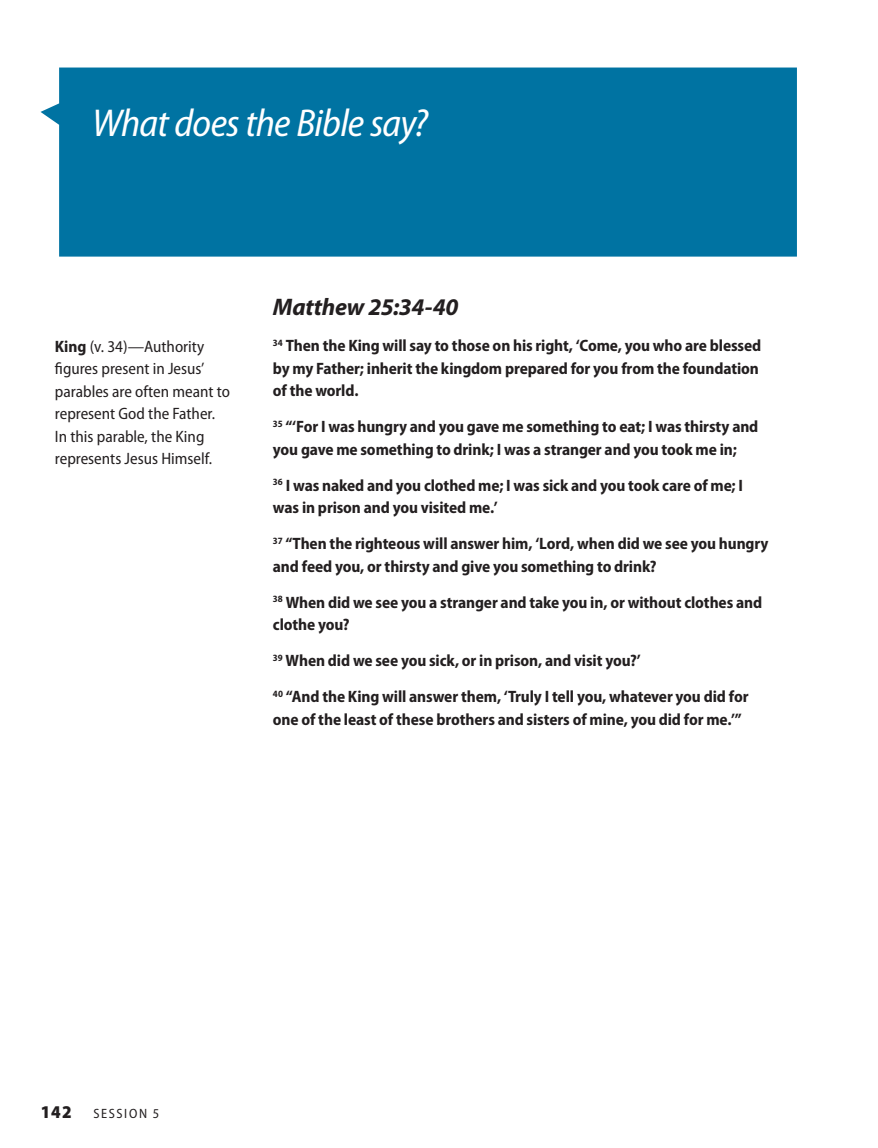
<style>
.page{position:relative;width:878px;height:1148px;background:#fff}
.page>*{position:absolute;margin:0;border:0;box-sizing:border-box;transform-origin:0 0}
.t1{font:italic semi-condensed 39px "Myriad Pro";letter-spacing:-.02em;color:#fff}
.t2{font:italic 700 24px "Myriad Pro";letter-spacing:-.01em;color:#231f20}
.t3{font:900 semi-condensed 18px "Myriad Pro";color:#231f20}
.t4{font:700 semi-condensed 16.5px/22.5px "Myriad Pro";letter-spacing:-.005em;color:#231f20}
.t5{font:semi-condensed 16.5px/22.5px "Myriad Pro";color:#231f20}
.t6{font:semi-condensed 13.5px "Myriad Pro";letter-spacing:.13em;color:#231f20}
.s1{font-weight:700}
</style>
<div class="page">
<div style="left:41px;top:68px;width:756px;height:188px;background:#0073a2"></div>
<h1 class="t1" style="left:92px;top:102px;width:337px">What does the Bible say?</h1>
<p class="t5" style="left:55px;top:335px;width:176px"><span class="s1">King</span> (v. 34)—Authority figures present in Jesus’ parables are often meant to represent God the Father.<br>In this parable, the King represents Jesus Himself.</p>
<h2 class="t2" style="left:273px;top:294px;width:187px">Matthew 25:34-40</h2>
<p class="t4" style="left:273px;top:334px;width:490px"><sup>34</sup> Then the King will say to those on his right, ‘Come, you who are blessed by my Father; inherit the kingdom prepared for you from the foundation of the world.</p>
<p class="t4" style="left:273px;top:415px;width:487px"><sup>35</sup> “‘For I was hungry and you gave me something to eat; I was thirsty and you gave me something to drink; I was a stranger and you took me in;</p>
<p class="t4" style="left:273px;top:474px;width:471px"><sup>36</sup> I was naked and you clothed me; I was sick and you took care of me; I was in prison and you visited me.’</p>
<p class="t4" style="left:273px;top:532px;width:497px"><sup>37</sup> “Then the righteous will answer him, ‘Lord, when did we see you hungry and feed you, or thirsty and give you something to drink?</p>
<p class="t4" style="left:273px;top:591px;width:490px"><sup>38</sup> When did we see you a stranger and take you in, or without clothes and clothe you?</p>
<p class="t4" style="left:273px;top:643px;width:477px;line-height:36px"><sup>39</sup> When did we see you sick, or in prison, and visit you?’<br><sup>40</sup> “And the King will answer them, ‘Truly I tell you, whatever you did for</p>
<p class="t4" style="left:273px;top:708px;width:470px">one of the least of these brothers and sisters of mine, you did for me.’”</p>
<p class="t3" style="left:40px;top:1102px;width:33px">142</p>
<p class="t6" style="left:93px;top:1106px;width:67px">Sess ion 5</p>
</div>
